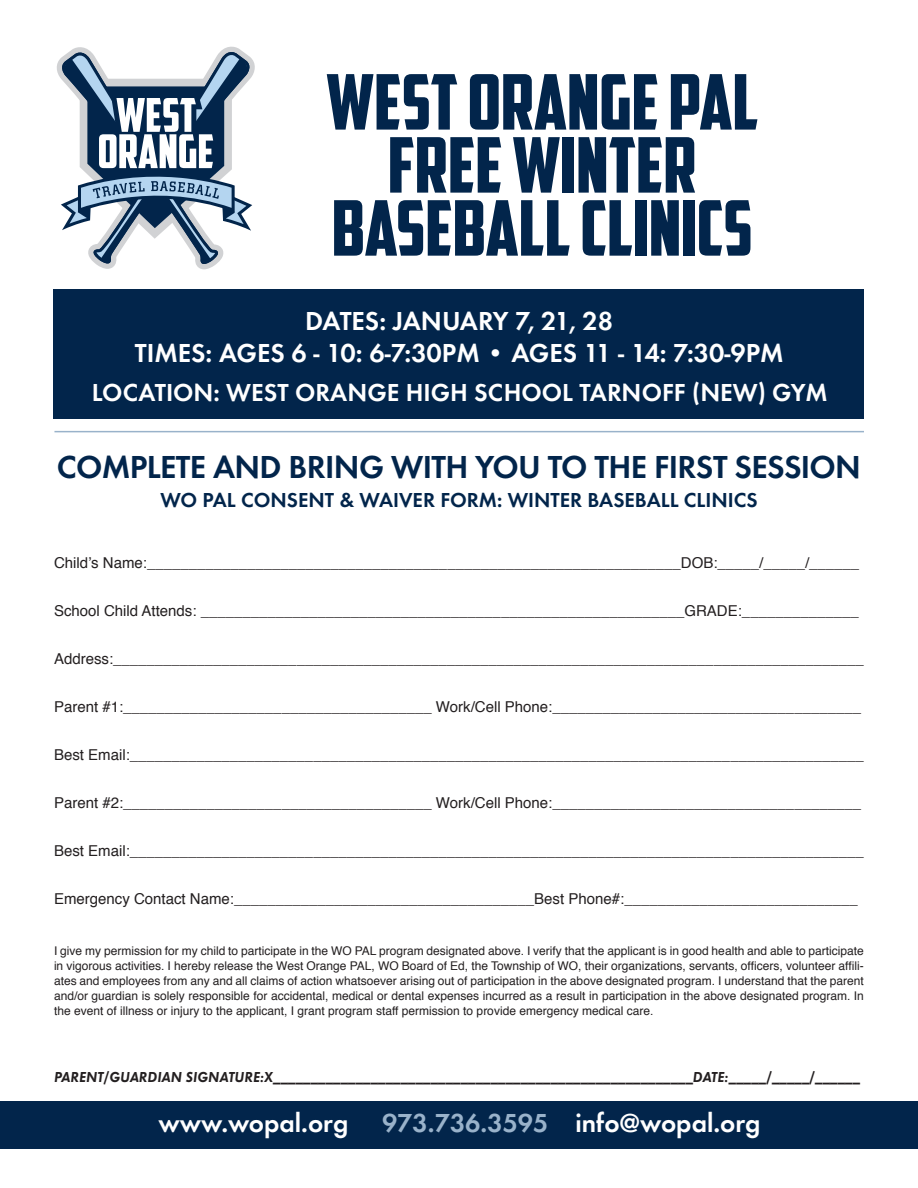
<style>
.page{position:relative;width:918px;height:1188px;background:#fff}
.page>*{position:absolute;margin:0;border:0;box-sizing:border-box;transform-origin:0 0}
.t1{font:76.5px/63px "American Captain";color:#02254b;text-align:center}
.t2{font:700 33px "Function";letter-spacing:-.02em;color:#02254b}
.t3{font:700 27px/31.5px "Function";color:#fff;text-align:center}
.t4{font:700 25.5px "Function";color:#fff}
.t5{font:700 21px "Function";color:#02254b}
.t6{font:15px "Helvetica";color:#231f20}
.t7{font:italic 700 15px "Function";color:#231f20}
.t8{font:12px/15px "Helvetica";color:#231f20;text-align:justify}
.s1{color:#99b2ca}
</style>
<div class="page">
<div style="left:54px;top:289px;width:810px;height:130px;background:#02254b"></div>
<svg style="left:57px;top:46px;width:198px;height:223px"></svg>
<hr style="left:54px;top:431px;width:810px;height:1px;background:#99b2ca">
<div style="left:0;top:1101px;width:918px;height:48px;background:#02254b"></div>
<h1 class="t1" style="left:326px;top:70px;width:434px">WEST ORANGE PAL<br>FREE WINTER<br>BASEBALL CLINICS</h1>
<h3 class="t3" style="left:135px;top:305px;width:650px">DATES: JANUARY 7, 21, 28<br>TIMES: AGES 6 - 10: 6-7:30PM • AGES 11 - 14: 7:30-9PM</h3>
<h3 class="t4" style="left:92px;top:378px;width:737px">LOCATION: WEST ORANGE HIGH SCHOOL TARNOFF (NEW) GYM</h3>
<h2 class="t2" style="left:57px;top:448px;width:806px">COMPLETE AND BRING WITH YOU TO THE FIRST SESSION</h2>
<h3 class="t5" style="left:160px;top:487px;width:599px">WO PAL CONSENT &amp; WAIVER FORM: WINTER BASEBALL CLINICS</h3>
<p class="t6" style="left:54px;top:551px;width:807px">Child’s Name:________________________________________________________________DOB:_____/_____/______</p>
<p class="t6" style="left:54px;top:599px;width:806px">School Child Attends: __________________________________________________________GRADE:______________</p>
<p class="t6" style="left:54px;top:647px;width:811px">Address:__________________________________________________________________________________________</p>
<p class="t6" style="left:54px;top:695px;width:809px">Parent #1:_____________________________________ Work/Cell Phone:_____________________________________</p>
<p class="t6" style="left:54px;top:743px;width:811px">Best Email:________________________________________________________________________________________</p>
<p class="t6" style="left:54px;top:791px;width:809px">Parent #2:_____________________________________ Work/Cell Phone:_____________________________________</p>
<p class="t6" style="left:54px;top:839px;width:811px">Best Email:________________________________________________________________________________________</p>
<p class="t6" style="left:54px;top:887px;width:805px">Emergency Contact Name:____________________________________Best Phone#:____________________________</p>
<p class="t8" style="left:54px;top:943px;width:811px">I give my permission for my child to participate in the WO PAL program designated above. I verify that the applicant is in good health and able to participate in vigorous activities. I hereby release the West Orange PAL, WO Board of Ed, the Township of WO, their organizations, servants, officers, volunteer affili&shy;ates and employees from any and all claims of action whatsoever arising out of participation in the above designated program. I understand that the parent and/or guardian is solely responsible for accidental, medical or dental expenses incurred as a result in participation in the above designated program. In the event of illness or injury to the applicant, I grant program staff permission to provide emergency medical care.</p>
<p class="t7" style="left:54px;top:1068px;width:807px">PARENT/GUARDIAN SIGNATURE:X________________________________________________________DATE:_____/_____/______</p>
<h3 class="t3" style="left:158px;top:1107px;width:191px">www.wopal.org</h3>
<h3 class="t3" style="left:382px;top:1107px;width:380px"><span class="s1">973.736.3595</span> info@wopal.org</h3>
</div>
